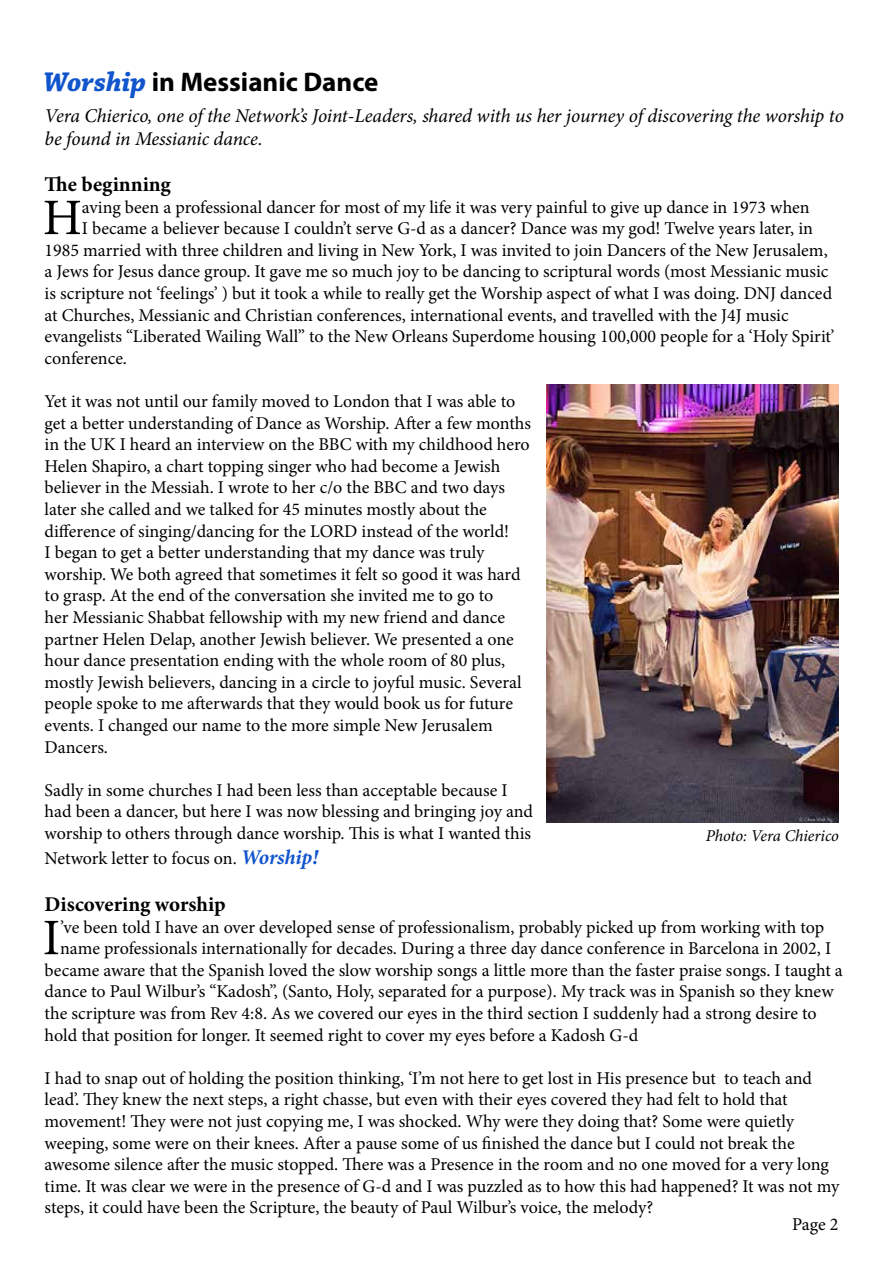
<style>
.page{position:relative;width:893px;height:1263px;background:#fff}
.page>*{position:absolute;margin:0;border:0;box-sizing:border-box;transform-origin:0 0}
.t1{font:51.3px "Minion Pro";color:#000}
.t2{font:700 27px "Myriad Pro";color:#000}
.t3{font:700 21px "Minion Pro";color:#000}
.t4{font:italic 19.5px/23.4px "Minion Pro";letter-spacing:-.005em;color:#000}
.t5{font:18px/21.6px "Minion Pro";letter-spacing:-.005em;color:#000}
.t6{font:italic 16.5px "Minion Pro";letter-spacing:-.005em;color:#000}
.s1{font-family:"Chaparral Pro";font-style:italic;font-size:28.5px;color:#15c}
.s2{font-weight:700;font-style:italic;font-size:21px;color:#15c}
</style>
<div class="page">
<img style="left:547px;top:385px;width:292px;height:437px">
<h2 class="t2" style="left:44px;top:65px;width:336px"><span class="s1">Worship</span> in Messianic Dance</h2>
<p class="t4" style="left:45px;top:104px;width:801px">Vera Chierico, one of the Network’s Joint-Leaders, shared with us her journey of discovering the worship to be found in Messianic dance.</p>
<p class="t3" style="left:45px;top:169px;width:128px">The beginning</p>
<h1 class="t1" style="left:43px;top:183px;width:41px">H</h1>
<p class="t5" style="left:82px;top:196px;width:729px">aving been a professional dancer for most of my life it was very painful to give up dance in 1973 when</p>
<p class="t5" style="left:82px;top:218px;width:733px">I became a believer because I couldn’t serve G-d as a dancer? Dance was my god! Twelve years later, in</p>
<p class="t5" style="left:45px;top:239px;width:785px">1985 married with three children and living in New York, I was invited to join Dancers of the New Jerusalem,</p>
<p class="t5" style="left:45px;top:261px;width:785px">a Jews for Jesus dance group. It gave me so much joy to be dancing to scriptural words (most Messianic music</p>
<p class="t5" style="left:45px;top:282px;width:789px">is scripture not ‘feelings’ ) but it took a while to really get the Worship aspect of what I was doing. DNJ danced</p>
<p class="t5" style="left:45px;top:304px;width:746px">at Churches, Messianic and Christian conferences, international events, and travelled with the J4J music</p>
<p class="t5" style="left:45px;top:326px;width:791px">evangelists “Liberated Wailing Wall” to the New Orleans Superdome housing 100,000 people for a ‘Holy Spirit’</p>
<p class="t5" style="left:45px;top:347px;width:84px">conference.</p>
<p class="t5" style="left:45px;top:390px;width:488px">Yet it was not until our family moved to London that I was able to get a better understanding of Dance as Worship. After a few months in the UK I heard an interview on the BBC with my childhood hero Helen Shapiro, a chart topping singer who had become a Jewish believer in the Messiah. I wrote to her c/o the BBC and two days later she called and we talked for 45 minutes mostly about the difference of singing/dancing for the LORD instead of the world!<br>I began to get a better understanding that my dance was truly worship. We both agreed that sometimes it felt so good it was hard to grasp. At the end of the conversation she invited me to go to<br>her Messianic Shabbat fellowship with my new friend and dance partner Helen Delap, another Jewish believer. We presented a one hour dance presentation ending with the whole room of 80 plus, mostly Jewish believers, dancing in a circle to joyful music. Several people spoke to me afterwards that they would book us for future events. I changed our name to the more simple New Jerusalem Dancers.</p>
<p class="t5" style="left:45px;top:779px;width:490px">Sadly in some churches I had been less than acceptable because I had been a dancer, but here I was now blessing and bringing joy and worship to others through dance worship. This is what I wanted this</p>
<p class="t5" style="left:45px;top:848px;width:275px">Network letter to focus on. <span class="s2">Worship!</span></p>
<p class="t3" style="left:45px;top:889px;width:182px">Discovering worship</p>
<h1 class="t1" style="left:43px;top:903px;width:19px">I</h1>
<p class="t5" style="left:60px;top:916px;width:766px">’ve been told I have an over developed sense of professionalism, probably picked up from working with top</p>
<p class="t6" style="left:706px;top:825px;width:135px">Photo: Vera Chierico</p>
<p class="t5" style="left:60px;top:938px;width:772px">name professionals internationally for decades. During a three day dance conference in Barcelona in 2002, I</p>
<p class="t5" style="left:45px;top:959px;width:800px">became aware that the Spanish loved the slow worship songs a little more than the faster praise songs. I taught a</p>
<p class="t5" style="left:45px;top:981px;width:790px">dance to Paul Wilbur’s “Kadosh”, (Santo, Holy, separated for a purpose). My track was in Spanish so they knew</p>
<p class="t5" style="left:45px;top:1002px;width:773px">the scripture was from Rev 4:8. As we covered our eyes in the third section I suddenly had a strong desire to</p>
<p class="t5" style="left:45px;top:1024px;width:595px">hold that position for longer. It seemed right to cover my eyes before a Kadosh G-d</p>
<p class="t5" style="left:45px;top:1067px;width:796px">I had to snap out of holding the position thinking, ‘I’m not here to get lost in His presence but to teach and lead’. They knew the next steps, a right chasse, but even with their eyes covered they had felt to hold that movement! They were not just copying me, I was shocked. Why were they doing that? Some were quietly weeping, some were on their knees. After a pause some of us finished the dance but I could not break the awesome silence after the music stopped. There was a Presence in the room and no one moved for a very long time. It was clear we were in the presence of G-d and I was puzzled as to how this had happened? It was not my steps, it could have been the Scripture, the beauty of Paul Wilbur’s voice, the melody?</p>
<p class="t5" style="left:792px;top:1213px;width:48px">Page 2</p>
</div>
